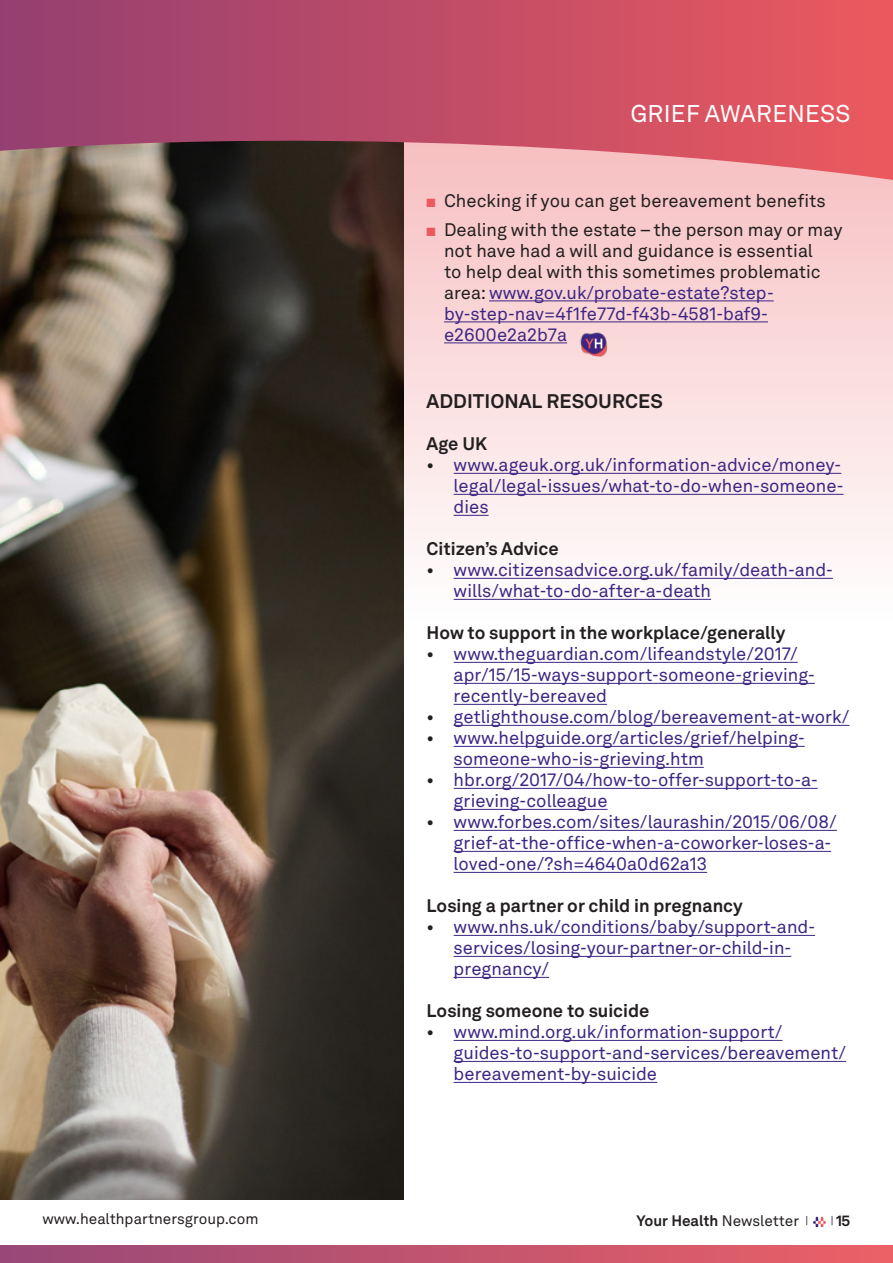
<style>
.page{position:relative;width:893px;height:1263px;background:#fff}
.page>*{position:absolute;margin:0;border:0;box-sizing:border-box;transform-origin:0 0}
.t1{font:24px "Akkurat LL";letter-spacing:.01em;color:#fff}
.t2{font:700 19.5px "Akkurat LL";color:#231f20}
.t3{font:18px/21px "Akkurat LL";color:#3d2683}
.t4{font:18px/21px "Akkurat LL";color:#231f20}
.t5{font:700 18px "Akkurat LL";color:#231f20}
.t6{font:15px "Akkurat LL";color:#231f20}
.t7{font:700 15px "Akkurat LL";letter-spacing:-.005em;color:#231f20}
.s1{color:#eb595e}
.s2{color:#3d2683}
.s3{color:#231f20}
.s4{font-weight:400}
.s5{font-weight:400;font-size:10.5px}
</style>
<div class="page">
<svg style="left:404px;top:180px;width:489px;height:609px"></svg>
<img style="left:813px;top:1216px;width:13px;height:10px">
<div style="left:0;top:1246px;width:893px;height:17px;background:linear-gradient(to right,#974878,#eb6166)"></div>
<hr style="left:489px;top:300px;width:285px;height:1px;background:#3d2683">
<hr style="left:444px;top:321px;width:324px;height:1px;background:#3d2683">
<hr style="left:444px;top:342px;width:123px;height:1px;background:#3d2683">
<hr style="left:454px;top:473px;width:387px;height:1px;background:#3d2683">
<hr style="left:454px;top:494px;width:389px;height:1px;background:#3d2683">
<hr style="left:454px;top:515px;width:35px;height:1px;background:#3d2683">
<hr style="left:454px;top:578px;width:379px;height:1px;background:#3d2683">
<hr style="left:454px;top:599px;width:257px;height:1px;background:#3d2683">
<hr style="left:454px;top:662px;width:344px;height:1px;background:#3d2683">
<hr style="left:454px;top:683px;width:361px;height:1px;background:#3d2683">
<hr style="left:454px;top:704px;width:153px;height:1px;background:#3d2683">
<hr style="left:454px;top:725px;width:395px;height:1px;background:#3d2683">
<hr style="left:454px;top:746px;width:351px;height:1px;background:#3d2683">
<hr style="left:454px;top:767px;width:250px;height:1px;background:#3d2683">
<hr style="left:454px;top:788px;width:364px;height:1px;background:#3d2683">
<hr style="left:454px;top:809px;width:154px;height:1px;background:#3d2683">
<hr style="left:454px;top:830px;width:383px;height:1px;background:#3d2683">
<hr style="left:454px;top:851px;width:377px;height:1px;background:#3d2683">
<hr style="left:454px;top:872px;width:253px;height:1px;background:#3d2683">
<hr style="left:454px;top:935px;width:361px;height:1px;background:#3d2683">
<hr style="left:454px;top:956px;width:337px;height:1px;background:#3d2683">
<hr style="left:454px;top:977px;width:95px;height:1px;background:#3d2683">
<hr style="left:454px;top:1040px;width:328px;height:1px;background:#3d2683">
<hr style="left:454px;top:1061px;width:392px;height:1px;background:#3d2683">
<hr style="left:454px;top:1082px;width:203px;height:1px;background:#3d2683">
<img style="left:0;top:180px;width:404px;height:1019px">
<svg style="left:0;top:0;width:893px;height:180px;background:#ba5469"></svg>
<img style="left:577px;top:328px;width:32px;height:30px">
<svg style="left:585px;top:339px;width:17px;height:9px"></svg>
<p class="t1" style="left:630px;top:96px;width:221px">GRIEF AWARENESS</p>
<p class="t4" style="left:427px;top:189px;width:400px"><span class="s1">■</span> Checking if you can get bereavement benefits</p>
<p class="t4" style="left:444px;top:218px;width:400px;text-indent:-17px"><span class="s1">■</span> Dealing with the estate – the person may or may not have had a will and guidance is essential<br>to help deal with this sometimes problematic area: <span class="s2">www.gov.uk/probate-estate?step&shy;by-step-nav=4f1fe77d-f43b-4581-baf9- e2600e2a2b7a</span></p>
<p class="t2" style="left:427px;top:386px;width:238px">ADDITIONAL RESOURCES</p>
<p class="t5" style="left:427px;top:430px;width:62px">Age UK</p>
<p class="t3" style="left:454px;top:453px;width:391px;text-indent:-27px"><span class="s3">•</span> www.ageuk.org.uk/information-advice/money&shy;legal/legal-issues/what-to-do-when-someone&shy;dies</p>
<p class="t5" style="left:427px;top:535px;width:133px">Citizen’s Advice</p>
<p class="t3" style="left:454px;top:558px;width:381px;text-indent:-27px"><span class="s3">•</span> www.citizensadvice.org.uk/family/death-and&shy;wills/what-to-do-after-a-death</p>
<p class="t5" style="left:427px;top:619px;width:360px">How to support in the workplace/generally</p>
<p class="t3" style="left:454px;top:642px;width:363px;text-indent:-27px"><span class="s3">•</span> www.theguardian.com/lifeandstyle/2017/ apr/15/15-ways-support-someone-grieving&shy;recently-bereaved</p>
<p class="t3" style="left:427px;top:705px;width:424px"><span class="s3">•</span> getlighthouse.com/blog/bereavement-at-work/</p>
<p class="t3" style="left:454px;top:726px;width:353px;text-indent:-27px"><span class="s3">•</span> www.helpguide.org/articles/grief/helping&shy;someone-who-is-grieving.htm</p>
<p class="t3" style="left:454px;top:768px;width:366px;text-indent:-27px"><span class="s3">•</span> hbr.org/2017/04/how-to-offer-support-to-a&shy;grieving-colleague</p>
<p class="t3" style="left:454px;top:810px;width:385px;text-indent:-27px"><span class="s3">•</span> www.forbes.com/sites/laurashin/2015/06/08/ grief-at-the-office-when-a-coworker-loses-a&shy;loved-one/?sh=4640a0d62a13</p>
<p class="t5" style="left:427px;top:892px;width:318px">Losing a partner or child in pregnancy</p>
<p class="t3" style="left:454px;top:915px;width:363px;text-indent:-27px"><span class="s3">•</span> www.nhs.uk/conditions/baby/support-and&shy;services/losing-your-partner-or-child-in&shy;pregnancy/</p>
<p class="t5" style="left:427px;top:997px;width:224px">Losing someone to suicide</p>
<p class="t3" style="left:454px;top:1020px;width:394px;text-indent:-27px"><span class="s3">•</span> www.mind.org.uk/information-support/ guides-to-support-and-services/bereavement/ bereavement-by-suicide</p>
<p class="t6" style="left:43px;top:1207px;width:218px">www.healthpartnersgroup.com</p>
<p class="t7" style="left:636px;top:1209px;width:173px">Your Health <span class="s4">Newsletter</span> <span class="s5">|</span></p>
<p class="t7" style="left:831px;top:1209px;width:21px"><span class="s5">|</span> 15</p>
</div>
